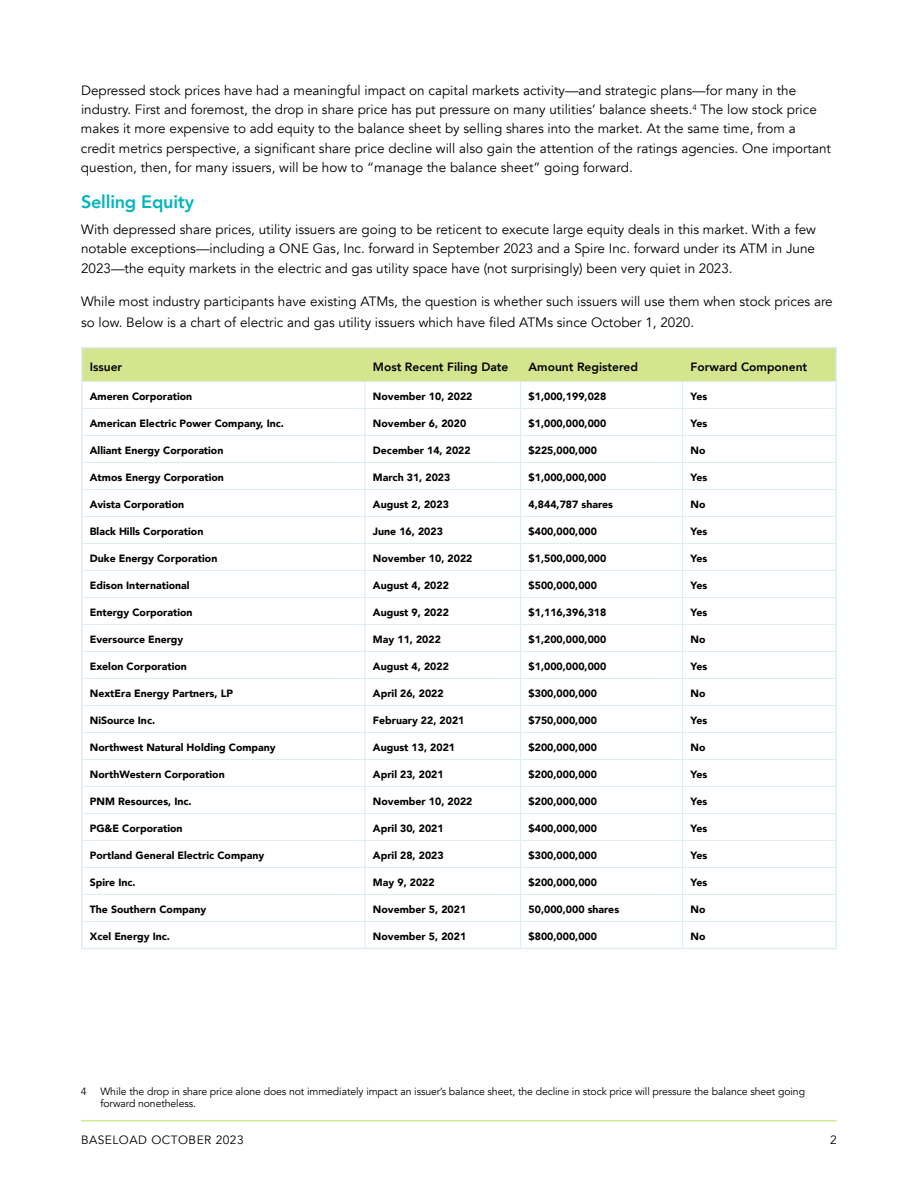
<style>
.page{position:relative;width:918px;height:1188px;background:#fff}
.page>*{position:absolute;margin:0;border:0;box-sizing:border-box;transform-origin:0 0}
.t1{font:800 18px "Avenir";letter-spacing:-.01em;color:#00b6bb}
.t2{font:13.5px/19.5px "Avenir";color:#000}
.t3{font:800 12px "Avenir";color:#000}
.t4{font:12px "Avenir";letter-spacing:.04em;color:#000}
.t5{font:900 10.5px "Avenir";color:#000}
.t6{font:10.5px/12px "Avenir";letter-spacing:-.01em;color:#000}
</style>
<div class="page">
<hr style="left:81px;top:1120px;width:756px;height:1px;background:#d0ea8e">
<hr style="left:81px;top:347px;width:284px;height:1px;background:#dfecf1">
<hr style="left:365px;top:347px;width:156px;height:1px;background:#dfecf1">
<hr style="left:521px;top:347px;width:162px;height:1px;background:#dfecf1">
<hr style="left:683px;top:347px;width:154px;height:1px;background:#dfecf1">
<svg style="left:81px;top:348px;width:756px;height:600px"></svg>
<hr style="left:81px;top:948px;width:284px;height:1px;background:#dfecf1">
<hr style="left:365px;top:948px;width:156px;height:1px;background:#dfecf1">
<hr style="left:521px;top:948px;width:162px;height:1px;background:#dfecf1">
<hr style="left:683px;top:948px;width:154px;height:1px;background:#dfecf1">
<p class="t2" style="left:81px;top:80px;width:752px">Depressed stock prices have had a meaningful impact on capital markets activity—and strategic plans—for many in the industry. First and foremost, the drop in share price has put pressure on many utilities’ balance sheets.<sup>4</sup> The low stock price makes it more expensive to add equity to the balance sheet by selling shares into the market. At the same time, from a credit metrics perspective, a significant share price decline will also gain the attention of the ratings agencies. One important question, then, for many issuers, will be how to “manage the balance sheet” going forward.</p>
<h1 class="t1" style="left:81px;top:187px;width:115px">Selling Equity</h1>
<p class="t2" style="left:81px;top:220px;width:737px;text-align:justify">With depressed share prices, utility issuers are going to be reticent to execute large equity deals in this market. With a few notable exceptions—including a ONE Gas, Inc. forward in September 2023 and a Spire Inc. forward under its ATM in June 2023—the equity markets in the electric and gas utility space have (not surprisingly) been very quiet in 2023.</p>
<p class="t2" style="left:81px;top:291px;width:753px;line-height:21.6px">While most industry participants have existing ATMs, the question is whether such issuers will use them when stock prices are so low. Below is a chart of electric and gas utility issuers which have filed ATMs since October 1, 2020.</p>
<p class="t3" style="left:90px;top:357px;width:34px">Issuer</p>
<p class="t3" style="left:373px;top:357px;width:137px">Most Recent Filing Date</p>
<p class="t3" style="left:529px;top:357px;width:111px">Amount Registered</p>
<p class="t3" style="left:691px;top:357px;width:118px">Forward Component</p>
<p class="t5" style="left:90px;top:388px;width:104px">Ameren Corporation</p>
<p class="t5" style="left:373px;top:388px;width:101px">November 10, 2022</p>
<p class="t5" style="left:529px;top:388px;width:79px">$1,000,199,028</p>
<p class="t5" style="left:691px;top:388px;width:18px">Yes</p>
<p class="t5" style="left:90px;top:415px;width:196px">American Electric Power Company, Inc.</p>
<p class="t5" style="left:373px;top:415px;width:95px">November 6, 2020</p>
<p class="t5" style="left:529px;top:415px;width:79px">$1,000,000,000</p>
<p class="t5" style="left:691px;top:415px;width:18px">Yes</p>
<p class="t5" style="left:90px;top:442px;width:135px">Alliant Energy Corporation</p>
<p class="t5" style="left:373px;top:442px;width:99px">December 14, 2022</p>
<p class="t5" style="left:529px;top:442px;width:70px">$225,000,000</p>
<p class="t5" style="left:691px;top:442px;width:16px">No</p>
<p class="t5" style="left:90px;top:469px;width:136px">Atmos Energy Corporation</p>
<p class="t5" style="left:373px;top:469px;width:79px">March 31, 2023</p>
<p class="t5" style="left:529px;top:469px;width:79px">$1,000,000,000</p>
<p class="t5" style="left:691px;top:469px;width:18px">Yes</p>
<p class="t5" style="left:90px;top:496px;width:96px">Avista Corporation</p>
<p class="t5" style="left:373px;top:496px;width:77px">August 2, 2023</p>
<p class="t5" style="left:529px;top:496px;width:86px">4,844,787 shares</p>
<p class="t5" style="left:691px;top:496px;width:16px">No</p>
<p class="t5" style="left:90px;top:523px;width:115px">Black Hills Corporation</p>
<p class="t5" style="left:373px;top:523px;width:71px">June 16, 2023</p>
<p class="t5" style="left:529px;top:523px;width:70px">$400,000,000</p>
<p class="t5" style="left:691px;top:523px;width:18px">Yes</p>
<p class="t5" style="left:90px;top:550px;width:129px">Duke Energy Corporation</p>
<p class="t5" style="left:373px;top:550px;width:101px">November 10, 2022</p>
<p class="t5" style="left:529px;top:550px;width:79px">$1,500,000,000</p>
<p class="t5" style="left:691px;top:550px;width:18px">Yes</p>
<p class="t5" style="left:90px;top:577px;width:101px">Edison International</p>
<p class="t5" style="left:373px;top:577px;width:77px">August 4, 2022</p>
<p class="t5" style="left:529px;top:577px;width:70px">$500,000,000</p>
<p class="t5" style="left:691px;top:577px;width:18px">Yes</p>
<p class="t5" style="left:90px;top:604px;width:104px">Entergy Corporation</p>
<p class="t5" style="left:373px;top:604px;width:77px">August 9, 2022</p>
<p class="t5" style="left:529px;top:604px;width:79px">$1,116,396,318</p>
<p class="t5" style="left:691px;top:604px;width:18px">Yes</p>
<p class="t5" style="left:90px;top:631px;width:95px">Eversource Energy</p>
<p class="t5" style="left:373px;top:631px;width:70px">May 11, 2022</p>
<p class="t5" style="left:529px;top:631px;width:79px">$1,200,000,000</p>
<p class="t5" style="left:691px;top:631px;width:16px">No</p>
<p class="t5" style="left:90px;top:658px;width:98px">Exelon Corporation</p>
<p class="t5" style="left:373px;top:658px;width:77px">August 4, 2022</p>
<p class="t5" style="left:529px;top:658px;width:79px">$1,000,000,000</p>
<p class="t5" style="left:691px;top:658px;width:18px">Yes</p>
<p class="t5" style="left:90px;top:684px;width:145px">NextEra Energy Partners, LP</p>
<p class="t5" style="left:373px;top:684px;width:72px">April 26, 2022</p>
<p class="t5" style="left:529px;top:684px;width:70px">$300,000,000</p>
<p class="t5" style="left:691px;top:684px;width:16px">No</p>
<p class="t5" style="left:90px;top:711px;width:67px">NiSource Inc.</p>
<p class="t5" style="left:373px;top:711px;width:93px">February 22, 2021</p>
<p class="t5" style="left:529px;top:711px;width:70px">$750,000,000</p>
<p class="t5" style="left:691px;top:711px;width:18px">Yes</p>
<p class="t5" style="left:90px;top:738px;width:187px">Northwest Natural Holding Company</p>
<p class="t5" style="left:373px;top:738px;width:84px">August 13, 2021</p>
<p class="t5" style="left:529px;top:738px;width:70px">$200,000,000</p>
<p class="t5" style="left:691px;top:738px;width:16px">No</p>
<p class="t5" style="left:90px;top:765px;width:136px">NorthWestern Corporation</p>
<p class="t5" style="left:373px;top:765px;width:72px">April 23, 2021</p>
<p class="t5" style="left:529px;top:765px;width:70px">$200,000,000</p>
<p class="t5" style="left:691px;top:765px;width:18px">Yes</p>
<p class="t5" style="left:90px;top:792px;width:103px">PNM Resources, Inc.</p>
<p class="t5" style="left:373px;top:792px;width:101px">November 10, 2022</p>
<p class="t5" style="left:529px;top:792px;width:70px">$200,000,000</p>
<p class="t5" style="left:691px;top:792px;width:18px">Yes</p>
<p class="t5" style="left:90px;top:819px;width:94px">PG&amp;E Corporation</p>
<p class="t5" style="left:373px;top:819px;width:72px">April 30, 2021</p>
<p class="t5" style="left:529px;top:819px;width:70px">$400,000,000</p>
<p class="t5" style="left:691px;top:819px;width:18px">Yes</p>
<p class="t5" style="left:90px;top:846px;width:176px">Portland General Electric Company</p>
<p class="t5" style="left:373px;top:846px;width:72px">April 28, 2023</p>
<p class="t5" style="left:529px;top:846px;width:70px">$300,000,000</p>
<p class="t5" style="left:691px;top:846px;width:18px">Yes</p>
<p class="t5" style="left:90px;top:873px;width:47px">Spire Inc.</p>
<p class="t5" style="left:373px;top:873px;width:63px">May 9, 2022</p>
<p class="t5" style="left:529px;top:873px;width:70px">$200,000,000</p>
<p class="t5" style="left:691px;top:873px;width:18px">Yes</p>
<p class="t5" style="left:90px;top:900px;width:118px">The Southern Company</p>
<p class="t5" style="left:373px;top:900px;width:95px">November 5, 2021</p>
<p class="t5" style="left:529px;top:900px;width:92px">50,000,000 shares</p>
<p class="t5" style="left:691px;top:900px;width:16px">No</p>
<p class="t5" style="left:90px;top:927px;width:82px">Xcel Energy Inc.</p>
<p class="t5" style="left:373px;top:927px;width:95px">November 5, 2021</p>
<p class="t5" style="left:529px;top:927px;width:70px">$800,000,000</p>
<p class="t5" style="left:691px;top:927px;width:16px">No</p>
<p class="t6" style="left:81px;top:1085px;width:7px">4</p>
<p class="t6" style="left:100px;top:1085px;width:706px">While the drop in share price alone does not immediately impact an issuer’s balance sheet, the decline in stock price will pressure the balance sheet going forward nonetheless.</p>
<p class="t4" style="left:81px;top:1133px;width:164px">BASELOAD OCTOBER 2023</p>
<p class="t4" style="left:830px;top:1133px;width:8px">2</p>
</div>
